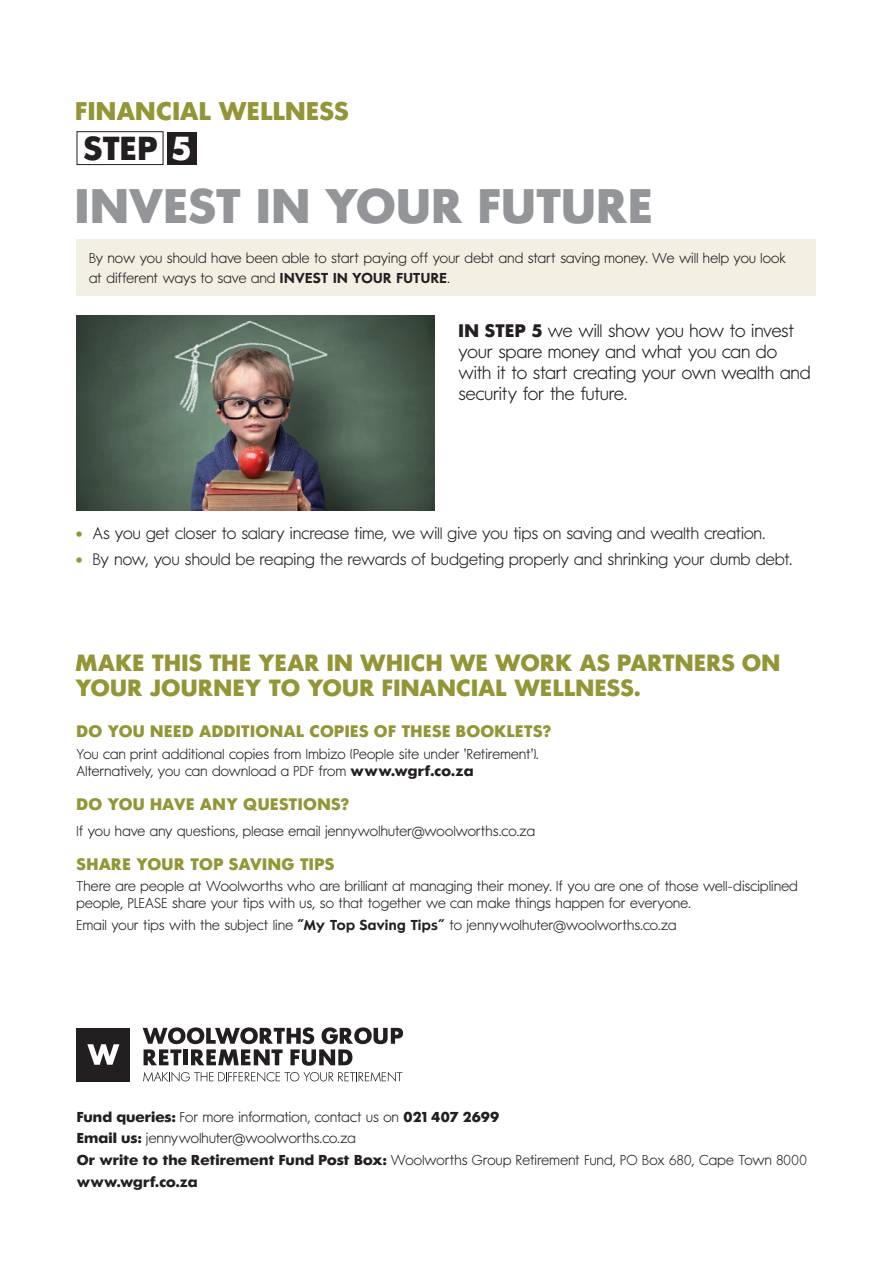
<style>
.page{position:relative;width:893px;height:1263px;background:#fff}
.page>*{position:absolute;margin:0;border:0;box-sizing:border-box;transform-origin:0 0}
.t1{font:700 48px "W Futura";letter-spacing:-.005em;color:#939598}
.t2{font:700 33px "W Futura";color:#231f20}
.t3{font:700 25.35px "W Futura";color:#939536}
.Text{font:700 23.25px/25.5px "W Futura";color:#939536}
.t4{font:300 18px/21px "W Futura";color:#231f20}
.t5{font:300 16.5px "W Futura";letter-spacing:.015em;color:#231f20}
.Text-2{font:700 16.5px "W Futura";letter-spacing:.015em;color:#939536}
.Text-3{font:300 14.25px/17.2px "W Futura";letter-spacing:.015em;color:#231f20}
.t6{font:700 14.25px "W Futura";letter-spacing:.01em;color:#231f20}
.s1{color:#fff}
.s2{font-weight:600}
.s3{font-weight:700}
.s4{font-size:22.5px;color:#939536}
</style>
<div class="page">
<div style="left:77px;top:1028px;width:53px;height:53px;background:#231f20"></div>
<svg style="left:87px;top:1044px;width:32px;height:21px"></svg>
<svg style="left:143px;top:1027px;width:260px;height:39px"></svg>
<svg style="left:143px;top:1072px;width:259px;height:9px"></svg>
<div style="left:77px;top:131px;width:86px;height:34px;border:1px solid #231f20"></div>
<div style="left:167px;top:132px;width:30px;height:33px;background:#231f20"></div>
<img style="left:77px;top:315px;width:357px;height:196px">
<div style="left:76px;top:239px;width:740px;height:56px;background:#f1f0e3"></div>
<p class="t3" style="left:75px;top:95px;width:275px">FINANCIAL WELLNESS</p>
<p class="t2" style="left:84px;top:128px;width:109px">STEP <span class="s1">5</span></p>
<p class="t1" style="left:75px;top:177px;width:580px">INVEST IN YOUR FUTURE</p>
<p class="Text-3" style="left:89px;top:249px;width:699px;line-height:19.5px">By now you should have been able to start paying off your debt and start saving money. We will help you look at different ways to save and <span class="s2">INVEST IN YOUR FUTURE</span>.</p>
<p class="t4" style="left:459px;top:320px;width:354px"><span class="s3">IN STEP 5</span> we will show you how to invest your spare money and what you can do with it to start creating your own wealth and security for the future.</p>
<p class="t5" style="left:76px;top:524px;width:691px"><span class="s4">•</span> As you get closer to salary increase time, we will give you tips on saving and wealth creation.</p>
<p class="t5" style="left:76px;top:550px;width:718px"><span class="s4">•</span> By now, you should be reaping the rewards of budgeting properly and shrinking your dumb debt.</p>
<p class="Text" style="left:75px;top:650px;width:707px">MAKE THIS THE YEAR IN WHICH WE WORK AS PARTNERS ON<br>YOUR JOURNEY TO YOUR FINANCIAL WELLNESS.</p>
<p class="Text-2" style="left:77px;top:721px;width:476px">DO YOU NEED ADDITIONAL COPIES OF THESE BOOKLETS?</p>
<p class="Text-3" style="left:77px;top:745px;width:464px">You can print additional copies from Imbizo (People site under 'Retirement').<br>Alternatively, you can download a PDF from <span class="s3">www.wgrf.co.za</span></p>
<p class="Text-2" style="left:77px;top:794px;width:274px">DO YOU HAVE ANY QUESTIONS?</p>
<p class="Text-3" style="left:77px;top:822px;width:460px">If you have any questions, please email jennywolhuter@woolworths.co.za</p>
<p class="Text-2" style="left:77px;top:854px;width:259px">SHARE YOUR TOP SAVING TIPS</p>
<p class="Text-3" style="left:77px;top:878px;width:723px">There are people at Woolworths who are brilliant at managing their money. If you are one of those well-disciplined people, PLEASE share your tips with us, so that together we can make things happen for everyone.</p>
<p class="Text-3" style="left:77px;top:916px;width:601px">Email your tips with the subject line <span class="s2">”My Top Saving Tips”</span> to jennywolhuter@woolworths.co.za</p>
<p class="Text-3" style="left:77px;top:1108px;width:424px"><span class="s3">Fund queries:</span> For more information, contact us on <span class="s3">021 407 2699</span></p>
<p class="Text-3" style="left:77px;top:1130px;width:281px"><span class="s3">Email us:</span> jennywolhuter@woolworths.co.za</p>
<p class="Text-3" style="left:77px;top:1152px;width:732px"><span class="s3">Or write to the Retirement Fund Post Box:</span> Woolworths Group Retirement Fund, PO Box 680, Cape Town 8000</p>
<p class="t6" style="left:77px;top:1173px;width:123px">www.wgrf.co.za</p>
</div>
